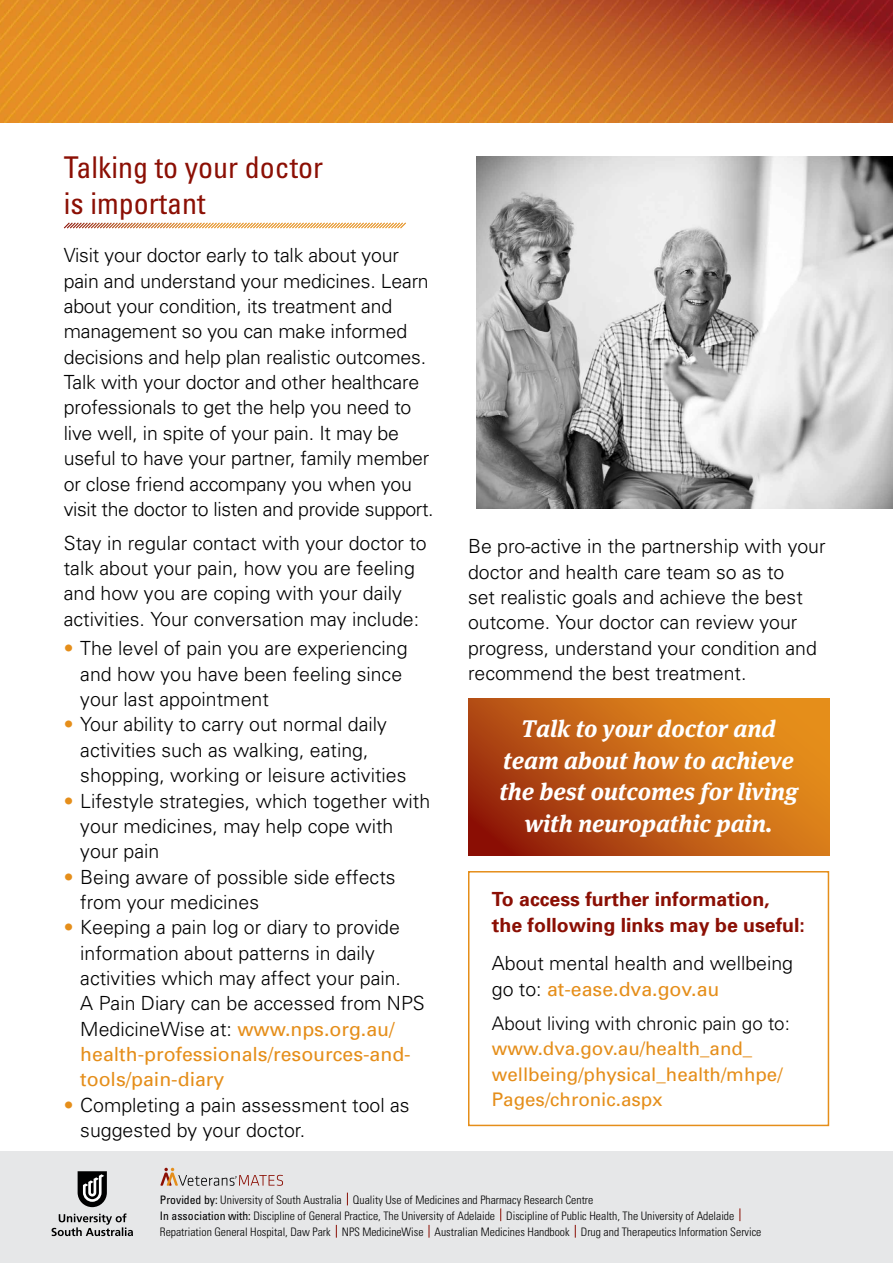
<style>
.page{position:relative;width:893px;height:1263px;background:#fff}
.page>*{position:absolute;margin:0;border:0;box-sizing:border-box;transform-origin:0 0}
.t1{font:condensed 30px/36px "Univers";color:#8b0f04}
.t2{font:italic 700 24px/31.5px "Meta Serif";color:#fff;text-align:center}
.t3{font:300 19.5px/25.3px "Univers";color:#000}
.t4{font:700 19.5px/25.5px "Univers";color:#8b0f04}
.t5{font:18.75px/25.5px "Univers";color:#e58e1a}
.t6{font:300 18.75px "Univers";color:#000}
.t7{font:300 condensed 11.7px/16.2px "Univers";color:#000}
.s1{color:#e58e1a}
.s2{font-weight:400;color:#e58e1a}
.s3{font-weight:400}
</style>
<div class="page">
<img style="left:0;top:0;width:893px;height:123px">
<div style="left:0;top:1152px;width:893px;height:111px;background:#e6e7e8"></div>
<svg style="left:347px;top:1192px;width:1px;height:13px"></svg>
<svg style="left:500px;top:1208px;width:1px;height:13px"></svg>
<svg style="left:739px;top:1208px;width:1px;height:13px"></svg>
<svg style="left:336px;top:1225px;width:1px;height:12px"></svg>
<svg style="left:429px;top:1225px;width:1px;height:12px"></svg>
<svg style="left:575px;top:1225px;width:1px;height:12px"></svg>
<svg style="left:160px;top:1168px;width:123px;height:18px"></svg>
<svg style="left:78px;top:1171px;width:29px;height:36px"></svg>
<svg style="left:52px;top:1213px;width:81px;height:23px"></svg>
<svg style="left:64px;top:222px;width:342px;height:7px"></svg>
<div style="left:468px;top:871px;width:361px;height:255px;border:2px solid #e58e1a"></div>
<svg style="left:468px;top:698px;width:361px;height:157px;background:#c36115"></svg>
<img style="left:476px;top:156px;width:417px;height:352px">
<h1 class="t1" style="left:64px;top:149px;width:261px">Talking to your doctor is important</h1>
<p class="t3" style="left:64px;top:243px;width:371px">Visit your doctor early to talk about your pain and understand your medicines. Learn about your condition, its treatment and management so you can make informed decisions and help plan realistic outcomes.<br>Talk with your doctor and other healthcare professionals to get the help you need to live well, in spite of your pain. It may be useful to have your partner, family member or close friend accompany you when you visit the doctor to listen and provide support.</p>
<p class="t3" style="left:64px;top:530px;width:364px">Stay in regular contact with your doctor to talk about your pain, how you are feeling and how you are coping with your daily activities. Your conversation may include:</p>
<p class="t3" style="left:80px;top:636px;width:329px;text-indent:-16px"><span class="s1">•</span> The level of pain you are experiencing and how you have been feeling since your last appointment</p>
<p class="t3" style="left:80px;top:712px;width:328px;text-indent:-16px"><span class="s1">•</span> Your ability to carry out normal daily activities such as walking, eating, shopping, working or leisure activities</p>
<p class="t3" style="left:80px;top:788px;width:351px;text-indent:-16px"><span class="s1">•</span> Lifestyle strategies, which together with your medicines, may help cope with your pain</p>
<p class="t3" style="left:80px;top:864px;width:317px;text-indent:-16px"><span class="s1">•</span> Being aware of possible side effects from your medicines</p>
<p class="t3" style="left:80px;top:915px;width:346px;text-indent:-16px"><span class="s1">•</span> Keeping a pain log or diary to provide information about patterns in daily activities which may affect your pain.<br>A Pain Diary can be accessed from NPS MedicineWise at: <span class="s2">www.nps.org.au/ health-professionals/resources-and&shy;tools/pain-diary</span></p>
<p class="t3" style="left:80px;top:1092px;width:331px;text-indent:-16px"><span class="s1">•</span> Completing a pain assessment tool as suggested by your doctor.</p>
<p class="t3" style="left:468px;top:534px;width:359px">Be pro-active in the partnership with your doctor and health care team so as to<br>set realistic goals and achieve the best outcome. Your doctor can review your progress, understand your condition and recommend the best treatment.</p>
<p class="t2" style="left:499px;top:712px;width:300px">Talk to your doctor and team about how to achieve the best outcomes for living with neuropathic pain.</p>
<p class="t4" style="left:492px;top:886px;width:315px">To access further information,<br>the following links may be useful:</p>
<p class="t3" style="left:492px;top:950px;width:303px">About mental health and wellbeing go to: <span class="s2">at-ease.dva.gov.au</span></p>
<p class="t6" style="left:492px;top:1011px;width:300px">About living with chronic pain go to:</p>
<p class="t5" style="left:492px;top:1036px;width:292px">www.dva.gov.au/health_and_ wellbeing/physical_health/mhpe/<br>Pages/chronic.aspx</p>
<p class="t7" style="left:160px;top:1192px;width:603px"><span class="s3">Provided by:</span> University of South Australia Quality Use of Medicines and Pharmacy Research Centre<br><span class="s3">In association with:</span> Discipline of General Practice, The University of Adelaide Discipline of Public Health, The University of Adelaide<br>Repatriation General Hospital, Daw Park NPS MedicineWise Australian Medicines Handbook Drug and Therapeutics Information Service</p>
</div>
